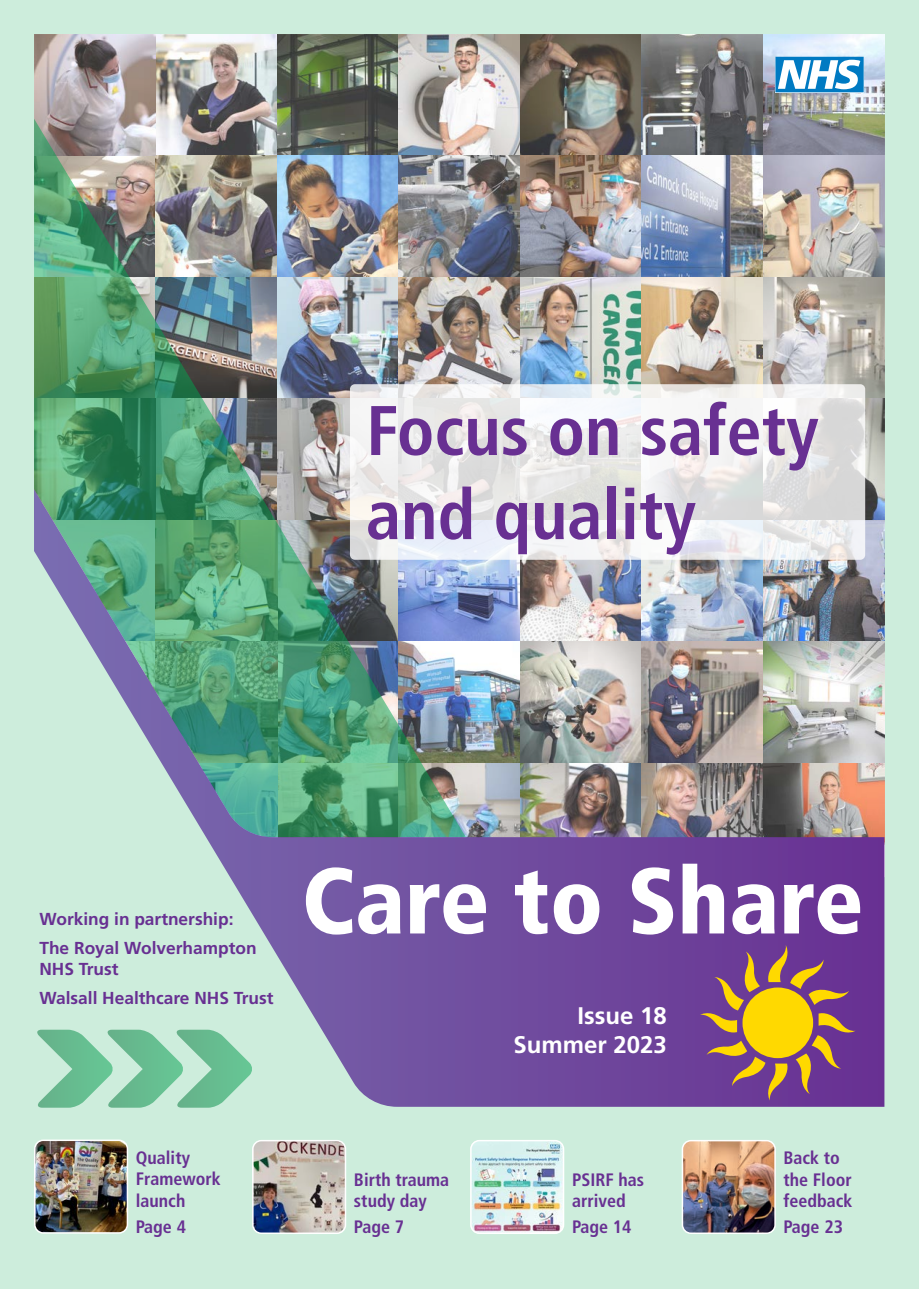
<style>
.page{position:relative;width:919px;height:1289px;background:#fff}
.page>*{position:absolute;margin:0;border:0;box-sizing:border-box;transform-origin:0 0}
.t1{font:900 condensed 93px "Frutiger LT Std";color:#fff}
.t2{font:700 condensed 70.05px/84px "Frutiger LT Std";color:#683092}
.t3{font:700 24px "Frutiger LT Std";color:#fff}
.t4{font:700 condensed 18px/21.6px "Frutiger LT Std";color:#683092}
.Body_text{font:700 17.25px/20.7px "Frutiger LT Std";color:#683092}
</style>
<div class="page">
<div style="left:0;top:0;width:918px;height:1288px;background:#cdeddc"></div>
<img style="left:34px;top:34px;width:850px;height:455px">
<img style="left:34px;top:119px;width:432px;height:370px">
<img style="left:34px;top:489px;width:850px;height:617px">
<svg style="left:775px;top:57px;width:88px;height:35px;background:#78b8de"></svg>
<img style="left:35px;top:1142px;width:92px;height:90px">
<div style="left:34px;top:1139px;width:94px;height:94px;border:2px solid #fff;border-radius:9px"></div>
<svg style="left:350px;top:384px;width:515px;height:176px;background:#ebebeb"></svg>
<img style="left:253px;top:1142px;width:92px;height:91px">
<div style="left:252px;top:1139px;width:94px;height:94px;border:2px solid #fff;border-radius:9px"></div>
<img style="left:471px;top:1142px;width:92px;height:91px">
<div style="left:470px;top:1139px;width:94px;height:94px;border:2px solid #fff;border-radius:9px"></div>
<img style="left:684px;top:1142px;width:91px;height:91px">
<div style="left:681px;top:1139px;width:94px;height:94px;border:2px solid #fff;border-radius:9px"></div>
<svg style="left:700px;top:945px;width:155px;height:155px;background:#976967"></svg>
<p class="t2" style="left:366px;top:389px;width:454px">Focus on safety and quality</p>
<p class="Body_text" style="left:39px;top:908px;width:195px">Working in partnership:</p>
<p class="Body_text" style="left:39px;top:937px;width:219px">The Royal Wolverhampton<br>NHS Trust</p>
<p class="Body_text" style="left:39px;top:987px;width:236px">Walsall Healthcare NHS Trust</p>
<p class="t1" style="left:301px;top:845px;width:563px">Care to Share</p>
<p class="t3" style="left:577px;top:1001px;width:91px">Issue 18</p>
<p class="t3" style="left:513px;top:1030px;width:155px">Summer 2023</p>
<p class="t4" style="left:136px;top:1146px;width:86px">Quality<br>Framework launch</p>
<p class="t4" style="left:136px;top:1215px;width:52px">Page 4</p>
<p class="t4" style="left:354px;top:1168px;width:97px">Birth trauma study day</p>
<p class="t4" style="left:354px;top:1216px;width:52px">Page 7</p>
<p class="t4" style="left:572px;top:1168px;width:74px">PSIRF has arrived</p>
<p class="t4" style="left:572px;top:1216px;width:61px">Page 14</p>
<p class="t4" style="left:783px;top:1147px;width:70px">Back to the Floor feedback</p>
<p class="t4" style="left:783px;top:1216px;width:61px">Page 23</p>
</div>
